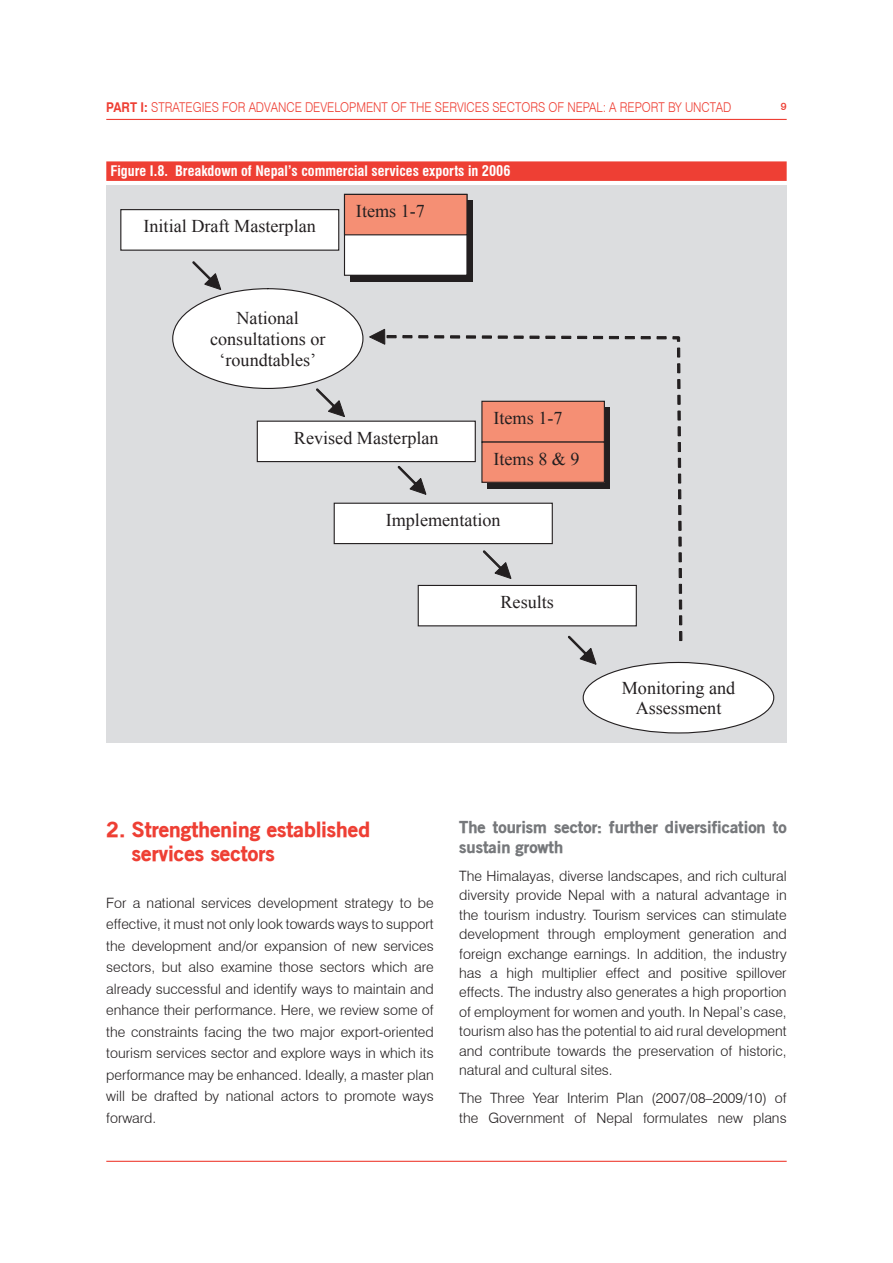
<style>
.page{position:relative;width:893px;height:1263px;background:#fff}
.page>*{position:absolute;margin:0;border:0;box-sizing:border-box;transform-origin:0 0}
.TITRE{font:900 21px/23.7px "Old Sans";color:#ee3f34}
.t1{font:18px/20.7px "Times New Roman";color:#231f20;text-align:center}
.SS_TITRE_gris{font:900 16.5px/20.2px "Old Sans";color:#76787b}
.t2{font:300 14.25px/19.5px "Swiss 721 BT";color:#231f20;text-align:justify}
.TITRE_TABLEAU_1_lign{font:700 condensed 14.25px "Swiss 721 BT";color:#fff}
.t3{font:300 13.5px "Swiss 721 BT";color:#ee3f34;scale:.88 1}
.t4{font:500 10.5px "Swiss 721 BT";color:#ee3f34}
.s1{font-weight:700}
</style>
<div class="page">
<hr style="left:106px;top:119px;width:681px;height:1px;background:#ee3f34">
<hr style="left:106px;top:1161px;width:681px;height:1px;background:#ee3f34">
<div style="left:106px;top:161px;width:681px;height:20px;background:#ee3f34"></div>
<div style="left:106px;top:185px;width:681px;height:557px;background:#dcdddf"></div>
<div style="left:121px;top:210px;width:218px;height:40px;background:#fff"></div>
<div style="left:120px;top:209px;width:219px;height:42px;border:1px solid #231f20"></div>
<svg style="left:193px;top:262px;width:28px;height:28px"></svg>
<div style="left:173px;top:289px;width:190px;height:99px;background:#fff;border-radius:50%"></div>
<div style="left:257px;top:421px;width:218px;height:41px;background:#fff"></div>
<div style="left:257px;top:421px;width:219px;height:41px;border:1px solid #231f20"></div>
<svg style="left:316px;top:389px;width:29px;height:28px"></svg>
<div style="left:334px;top:503px;width:218px;height:41px;background:#fff"></div>
<div style="left:334px;top:503px;width:219px;height:41px;border:1px solid #231f20"></div>
<svg style="left:387px;top:335px;width:295px;height:306px"></svg>
<svg style="left:369px;top:329px;width:16px;height:15px"></svg>
<div style="left:482px;top:401px;width:122px;height:41px;background:#f58f74"></div>
<div style="left:481px;top:401px;width:124px;height:42px;border:1px solid #231f20"></div>
<div style="left:482px;top:442px;width:122px;height:40px;background:#f58f74"></div>
<div style="left:481px;top:441px;width:124px;height:42px;border:1px solid #231f20"></div>
<div style="left:583px;top:662px;width:191px;height:71px;background:#fff;border-radius:50%"></div>
<svg style="left:568px;top:636px;width:28px;height:28px"></svg>
<div style="left:350px;top:200px;width:123px;height:82px;background:#231f20"></div>
<div style="left:344px;top:194px;width:123px;height:81px;background:#fff"></div>
<div style="left:344px;top:194px;width:123px;height:82px;border:1px solid #231f20"></div>
<div style="left:344px;top:194px;width:123px;height:41px;background:#f58f74"></div>
<div style="left:344px;top:194px;width:123px;height:41px;border:1px solid #231f20"></div>
<p class="t3" style="left:106px;top:99px;width:712px"><span class="s1">PART I:</span> STRATEGIES FOR ADVANCE DEVELOPMENT OF THE SERVICES SECTORS OF NEPAL: A REPORT BY UNCTAD</p>
<p class="t4" style="left:781px;top:100px;width:7px">9</p>
<p class="TITRE_TABLEAU_1_lign" style="left:111px;top:163px;width:401px">Figure I.8. Breakdown of Nepal’s commercial services exports in 2006</p>
<p class="t1" style="left:143px;top:216px;width:174px">Initial Draft Masterplan</p>
<p class="t1" style="left:210px;top:307px;width:117px">National consultations or ‘roundtables’</p>
<p class="t1" style="left:356px;top:201px;width:71px">Items 1-7</p>
<p class="t1" style="left:294px;top:427px;width:146px">Revised Masterplan</p>
<p class="t1" style="left:493px;top:407px;width:71px">Items 1-7</p>
<p class="t1" style="left:493px;top:448px;width:88px">Items 8 &amp; 9</p>
<p class="t1" style="left:386px;top:509px;width:116px">Implementation</p>
<p class="t1" style="left:501px;top:591px;width:55px">Results</p>
<p class="t1" style="left:622px;top:677px;width:115px">Monitoring and<br>Assessment</p>
<p class="TITRE" style="left:132px;top:817px;width:240px;text-indent:-26px">2. Strengthening established services sectors</p>
<p class="t2" style="left:106px;top:892px;width:329px;line-height:21.5px">For a national services development strategy to be effective, it must not only look towards ways to support the development and/or expansion of new services sectors, but also examine those sectors which are already successful and identify ways to maintain and enhance their performance. Here, we review some of the constraints facing the two major export-oriented tourism services sector and explore ways in which its performance may be enhanced. Ideally, a master plan will be drafted by national actors to promote ways forward.</p>
<p class="SS_TITRE_gris" style="left:459px;top:816px;width:329px">The tourism sector: further diversification to sustain growth</p>
<p class="t2" style="left:459px;top:866px;width:329px">The Himalayas, diverse landscapes, and rich cultural diversity provide Nepal with a natural advantage in the tourism industry. Tourism services can stimulate development through employment generation and foreign exchange earnings. In addition, the industry has a high multiplier effect and positive spillover effects. The industry also generates a high proportion of employment for women and youth. In Nepal’s case, tourism also has the potential to aid rural development and contribute towards the preservation of historic, natural and cultural sites.</p>
<p class="t2" style="left:459px;top:1088px;width:329px">The Three Year Interim Plan (2007/08–2009/10) of the Government of Nepal formulates new plans</p>
</div>
